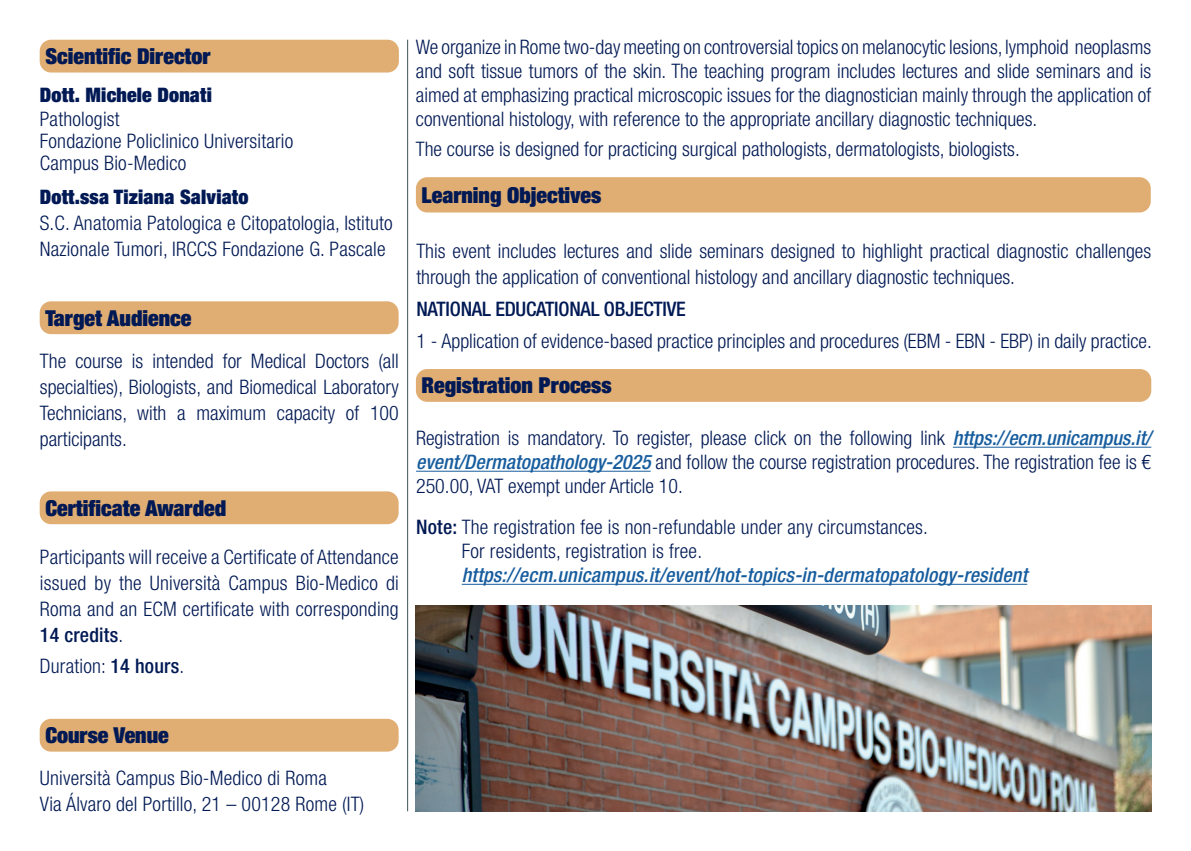
<style>
.page{position:relative;width:1191px;height:851px;background:#fff}
.page>*{position:absolute;margin:0;border:0;box-sizing:border-box;transform-origin:0 0}
.t1{font:900 condensed 22px "Helvetica Neue LT Pro";color:#001954}
.t2{font:300 condensed 20px/26px "Helvetica Neue LT Pro";color:#001954}
.t3{font:italic 500 condensed 20px "Helvetica Neue LT Pro";letter-spacing:.01em;color:#175d9e}
.t4{font:900 condensed 20px "Helvetica Neue LT Pro";letter-spacing:.01em;color:#001954}
.t5{font:500 condensed 20px "Helvetica Neue LT Pro";letter-spacing:-.01em;color:#001954}
.s1{font-weight:500}
.s2{font-weight:500;font-style:italic;color:#175d9e}
</style>
<div class="page">
<hr style="left:407px;top:40px;width:1px;height:771px;background:#3c5353">
<div style="left:40px;top:301px;width:358px;height:33px;background:#e0ae73;border-radius:11px"></div>
<div style="left:40px;top:491px;width:358px;height:33px;background:#e0ae73;border-radius:11px"></div>
<div style="left:416px;top:369px;width:735px;height:33px;background:#e0ae73;border-radius:11px"></div>
<hr style="left:953px;top:446px;width:198px;height:1px;background:#175d9e">
<hr style="left:416px;top:470px;width:234px;height:1px;background:#175d9e">
<hr style="left:462px;top:583px;width:565px;height:1px;background:#175d9e">
<div style="left:40px;top:40px;width:359px;height:32px;background:#e0ae73;border-radius:11px"></div>
<div style="left:416px;top:177px;width:734px;height:35px;background:#e0ae73;border-radius:11px"></div>
<div style="left:40px;top:718px;width:358px;height:33px;background:#e0ae73;border-radius:11px"></div>
<img style="left:416px;top:605px;width:735px;height:206px">
<p class="t1" style="left:45px;top:42px;width:167px">Scientific Director</p>
<p class="t4" style="left:40px;top:82px;width:173px">Dott. Michele Donati</p>
<p class="t2" style="left:40px;top:108px;width:255px;line-height:22px">Pathologist<br>Fondazione Policlinico Universitario<br>Campus Bio-Medico</p>
<p class="t4" style="left:40px;top:184px;width:210px">Dott.ssa Tiziana Salviato</p>
<p class="t2" style="left:40px;top:209px;width:354px">S.C. Anatomia Patologica e Citopatologia, Istituto<br>Nazionale Tumori, IRCCS Fondazione G. Pascale</p>
<p class="t1" style="left:45px;top:303px;width:147px">Target Audience</p>
<p class="t2" style="left:40px;top:347px;width:360px;text-align:justify">The course is intended for Medical Doctors (all specialties), Biologists, and Biomedical Laboratory Technicians, with a maximum capacity of 100 participants.</p>
<p class="t1" style="left:45px;top:493px;width:182px">Certificate Awarded</p>
<p class="t2" style="left:40px;top:543px;width:360px;text-align:justify">Participants will receive a Certificate of Attendance issued by the Università Campus Bio-Medico di Roma and an ECM certificate with corresponding <span class="s1">14 credits</span>.</p>
<p class="t2" style="left:40px;top:653px;width:146px">Duration: <span class="s1">14 hours</span>.</p>
<p class="t2" style="left:416px;top:35px;width:737px;line-height:24px;text-align:justify">We organize in Rome two-day meeting on controversial topics on melanocytic lesions, lymphoid neoplasms and soft tissue tumors of the skin. The teaching program includes lectures and slide seminars and is aimed at emphasizing practical microscopic issues for the diagnostician mainly through the application of conventional histology, with reference to the appropriate ancillary diagnostic techniques.</p>
<p class="t2" style="left:416px;top:135px;width:605px">The course is designed for practicing surgical pathologists, dermatologists, biologists.</p>
<p class="t1" style="left:421px;top:181px;width:181px">Learning Objectives</p>
<p class="t2" style="left:416px;top:238px;width:736px">This event includes lectures and slide seminars designed to highlight practical diagnostic challenges through the application of conventional histology and ancillary diagnostic techniques.</p>
<p class="t5" style="left:416px;top:297px;width:271px">NATIONAL EDUCATIONAL OBJECTIVE</p>
<p class="t2" style="left:416px;top:327px;width:737px">1 - Application of evidence-based practice principles and procedures (EBM - EBN - EBP) in daily practice.</p>
<p class="t1" style="left:421px;top:371px;width:191px">Registration Process</p>
<p class="t2" style="left:416px;top:426px;width:736px;line-height:24px;text-align:justify">Registration is mandatory. To register, please click on the following link <span class="s2">https://ecm.unicampus.it/ event/Dermatopathology-2025</span> and follow the course registration procedures. The registration fee is € 250.00, VAT exempt under Article 10.</p>
<p class="t2" style="left:462px;top:515px;width:468px;line-height:24px;text-indent:-46px"><span class="s1">Note:</span> The registration fee is non-refundable under any circumstances.<br>For residents, registration is free.</p>
<p class="t3" style="left:462px;top:563px;width:567px">https://ecm.unicampus.it/event/hot-topics-in-dermatopatology-resident</p>
<p class="t1" style="left:45px;top:721px;width:125px">Course Venue</p>
<p class="t2" style="left:40px;top:764px;width:326px">Università Campus Bio-Medico di Roma<br>Via Álvaro del Portillo, 21 – 00128 Rome (IT)</p>
</div>
